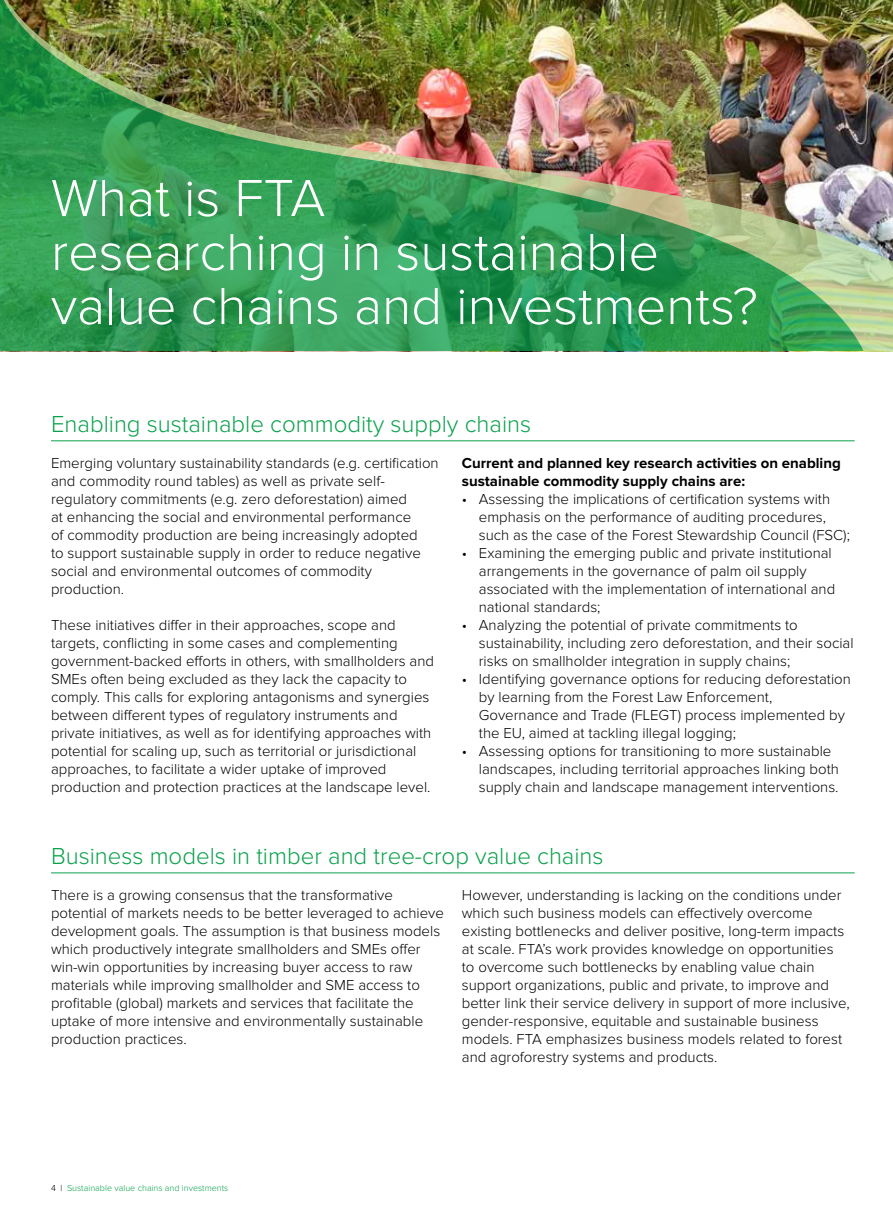
<style>
.page{position:relative;width:893px;height:1229px;background:#fff}
.page>*{position:absolute;margin:0;border:0;box-sizing:border-box;transform-origin:0 0}
.t1{font:300 54px/54px "Proxima Nova";color:#fff}
.t2{font:300 24px "Proxima Nova";color:#09a14b}
.t3{font:300 15px/18px "Proxima Nova";color:#000}
.t4{font:700 15px/18px "Proxima Nova";color:#000}
.t5{font:300 9px "Proxima Nova";color:#09a14b}
.s1{color:#000}
</style>
<div class="page">
<img style="left:0;top:0;width:893px;height:352px">
<hr style="left:51px;top:441px;width:804px;height:1px;background:#09a14b">
<hr style="left:51px;top:873px;width:804px;height:1px;background:#09a14b">
<h1 class="t1" style="left:51px;top:173px;width:708px">What is FTA<br>researching in sustainable value chains and investments?</h1>
<h2 class="t2" style="left:51px;top:413px;width:482px">Enabling sustainable commodity supply chains</h2>
<p class="t3" style="left:51px;top:455px;width:389px">Emerging voluntary sustainability standards (e.g. certification and commodity round tables) as well as private self&shy;regulatory commitments (e.g. zero deforestation) aimed<br>at enhancing the social and environmental performance<br>of commodity production are being increasingly adopted<br>to support sustainable supply in order to reduce negative social and environmental outcomes of commodity production.</p>
<p class="t3" style="left:51px;top:617px;width:385px">These initiatives differ in their approaches, scope and targets, conflicting in some cases and complementing government-backed efforts in others, with smallholders and SMEs often being excluded as they lack the capacity to comply. This calls for exploring antagonisms and synergies between different types of regulatory instruments and private initiatives, as well as for identifying approaches with potential for scaling up, such as territorial or jurisdictional approaches, to facilitate a wider uptake of improved production and protection practices at the landscape level.</p>
<p class="t4" style="left:462px;top:455px;width:380px">Current and planned key research activities on enabling sustainable commodity supply chains are:</p>
<p class="t3" style="left:479px;top:491px;width:373px;text-indent:-17px">• Assessing the implications of certification systems with emphasis on the performance of auditing procedures, such as the case of the Forest Stewardship Council (FSC);</p>
<p class="t3" style="left:479px;top:545px;width:358px;text-indent:-17px">• Examining the emerging public and private institutional arrangements in the governance of palm oil supply associated with the implementation of international and national standards;</p>
<p class="t3" style="left:479px;top:617px;width:376px;text-indent:-17px">• Analyzing the potential of private commitments to sustainability, including zero deforestation, and their social risks on smallholder integration in supply chains;</p>
<p class="t3" style="left:479px;top:671px;width:373px;text-indent:-17px">• Identifying governance options for reducing deforestation by learning from the Forest Law Enforcement, Governance and Trade (FLEGT) process implemented by the EU, aimed at tackling illegal logging;</p>
<p class="t3" style="left:479px;top:743px;width:362px;text-indent:-17px">• Assessing options for transitioning to more sustainable landscapes, including territorial approaches linking both supply chain and landscape management interventions.</p>
<h2 class="t2" style="left:51px;top:845px;width:554px">Business models in timber and tree-crop value chains</h2>
<p class="t3" style="left:51px;top:887px;width:394px">There is a growing consensus that the transformative potential of markets needs to be better leveraged to achieve development goals. The assumption is that business models which productively integrate smallholders and SMEs offer win-win opportunities by increasing buyer access to raw materials while improving smallholder and SME access to profitable (global) markets and services that facilitate the uptake of more intensive and environmentally sustainable production practices.</p>
<p class="t3" style="left:462px;top:887px;width:389px">However, understanding is lacking on the conditions under which such business models can effectively overcome existing bottlenecks and deliver positive, long-term impacts at scale. FTA’s work provides knowledge on opportunities to overcome such bottlenecks by enabling value chain support organizations, public and private, to improve and better link their service delivery in support of more inclusive, gender-responsive, equitable and sustainable business models. FTA emphasizes business models related to forest and agroforestry systems and products.</p>
<p class="t5" style="left:51px;top:1183px;width:179px"><span class="s1">4 |</span> Sustainable value chains and investments</p>
</div>
